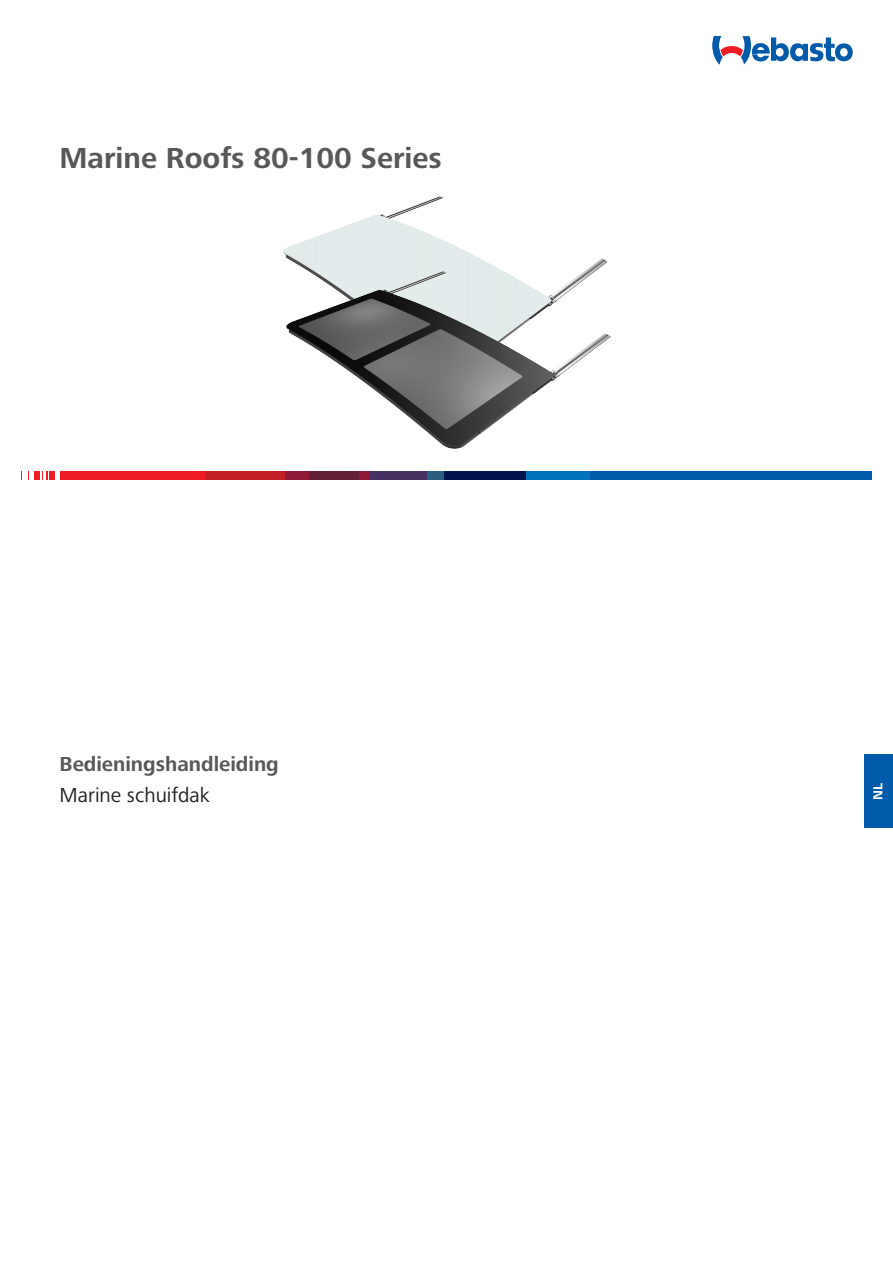
<style>
.page{position:relative;width:893px;height:1263px;background:#fff}
.page>*{position:absolute;margin:0;border:0;box-sizing:border-box;transform-origin:0 0}
.t1{font:700 30px "Frutiger Next LTW1 G";color:#57585a}
.t2{font:700 21px "Frutiger Next LTW1 G";color:#57585a}
.t3{font:21px "Frutiger Next LTW1 G";color:#231f20}
.t4{font:700 13.5px "Frutiger Next LTW1 G";color:#fff}
</style>
<div class="page">
<svg style="left:712px;top:36px;width:141px;height:29px"></svg>
<div style="left:21px;top:471px;width:184px;height:9px;background:#ee1d23"></div>
<div style="left:205px;top:471px;width:80px;height:9px;background:#c12027"></div>
<div style="left:285px;top:471px;width:24px;height:9px;background:#901938"></div>
<div style="left:309px;top:471px;width:50px;height:9px;background:#611f38"></div>
<div style="left:359px;top:471px;width:10px;height:9px;background:#901938"></div>
<div style="left:369px;top:471px;width:57px;height:9px;background:#453162"></div>
<div style="left:426px;top:471px;width:18px;height:9px;background:#2a5d80"></div>
<div style="left:444px;top:471px;width:82px;height:9px;background:#00134a"></div>
<div style="left:526px;top:471px;width:64px;height:9px;background:#0072bc"></div>
<div style="left:590px;top:471px;width:282px;height:9px;background:#015aaa"></div>
<svg style="left:22px;top:471px;width:6px;height:9px"></svg>
<div style="left:29px;top:471px;width:5px;height:9px;background:#fff"></div>
<svg style="left:40px;top:471px;width:9px;height:9px"></svg>
<svg style="left:56px;top:471px;width:4px;height:9px"></svg>
<div style="left:864px;top:755px;width:29px;height:73px;background:#015aaa"></div>
<img style="left:283px;top:196px;width:324px;height:75px">
<img style="left:286px;top:271px;width:324px;height:178px">
<p class="t1" style="left:60px;top:141px;width:384px">Marine Roofs 80-100 Series</p>
<p class="t2" style="left:60px;top:751px;width:221px">Bedieningshandleiding</p>
<p class="t3" style="left:60px;top:782px;width:152px">Marine schuifdak</p>
<p class="t4" style="left:870px;top:800px;width:19px;rotate:-90deg">NL</p>
</div>
